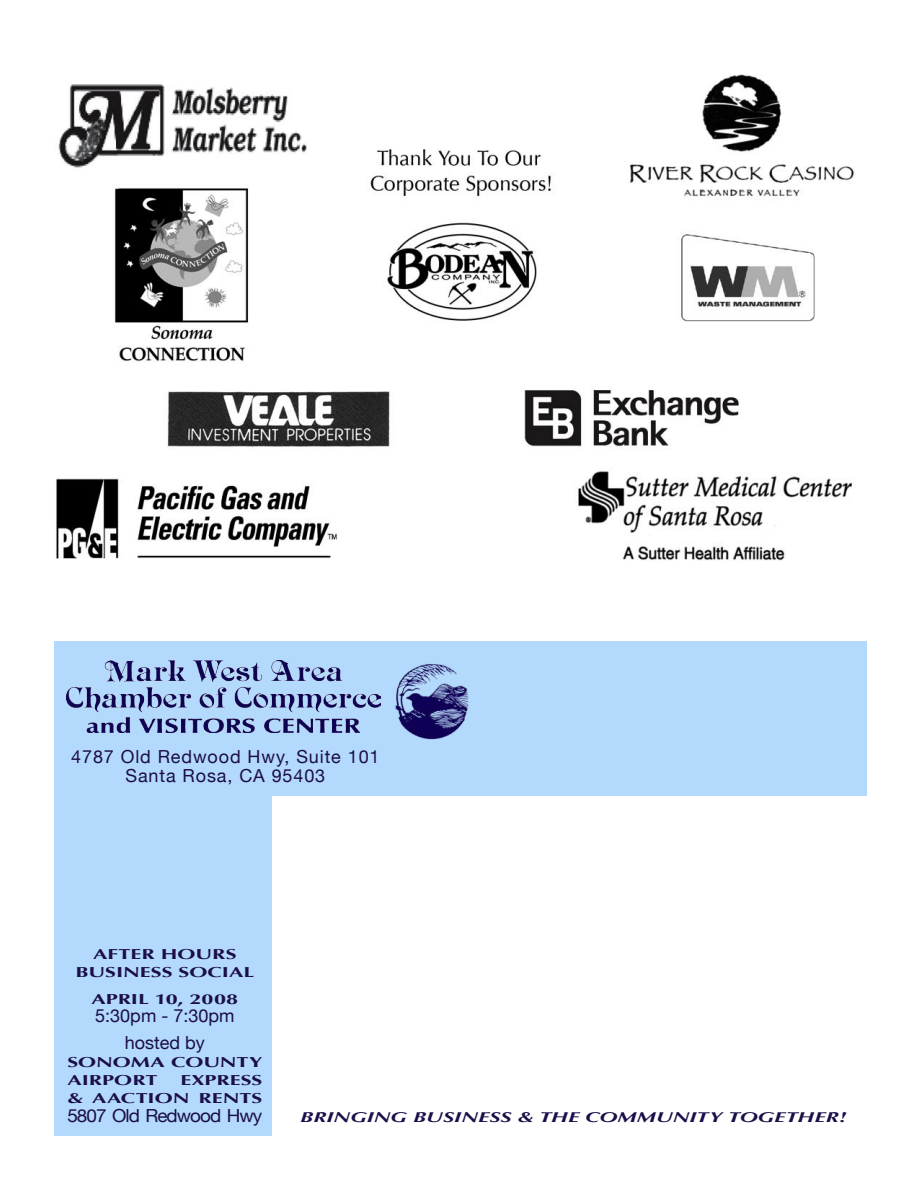
<style>
.page{position:relative;width:918px;height:1188px;background:#fff}
.page>*{position:absolute;margin:0;border:0;box-sizing:border-box;transform-origin:0 0}
.t1{font:18px/19.5px "Helvetica Neue";letter-spacing:.05em;color:#1b0e49;text-align:center}
.t2{font:18px/27px "Helvetica Neue";color:#1b0e49;text-align:center}
.t3{font:18px "Helvetica Neue";letter-spacing:-.05em;color:#1b0e49;scale:1.05 1}
.t4{font:700 14.4px/18px "Optima";color:#1b0e49;text-align:center;scale:1.5 1}
.t5{font:italic 700 14.4px "Optima";color:#1b0e49;scale:1.5 1}
</style>
<div class="page">
<div style="left:55px;top:641px;width:812px;height:155px;background:#b3d9fc"></div>
<div style="left:54px;top:642px;width:218px;height:494px;background:#b3d9fc"></div>
<img style="left:56px;top:74px;width:799px;height:486px">
<img style="left:395px;top:664px;width:74px;height:76px">
<img style="left:67px;top:660px;width:313px;height:73px">
<p class="t1" style="left:71px;top:746px;width:310px">4787 Old Redwood Hwy, Suite 101<br>Santa Rosa, CA 95403</p>
<p class="t4" style="left:75px;top:945px;width:121px">AFTER HOURS<br>BUSINESS SOCIAL</p>
<p class="t4" style="left:91px;top:990px;width:99px">APRIL 10, 2008</p>
<p class="t2" style="left:95px;top:1001px;width:141px">5:30pm - 7:30pm hosted by</p>
<p class="t4" style="left:67px;top:1053px;width:131px;text-align:left">SONOMA COUNTY<br>AIRPORT</p>
<p class="t4" style="left:67px;top:1071px;width:132px;text-align:right">EXPRESS<br>&amp; AACTION RENTS</p>
<p class="t3" style="left:67px;top:1105px;width:187px">5807 Old Redwood Hwy</p>
<p class="t5" style="left:300px;top:1109px;width:366px">BRINGING BUSINESS &amp; THE COMMUNITY TOGETHER!</p>
</div>
